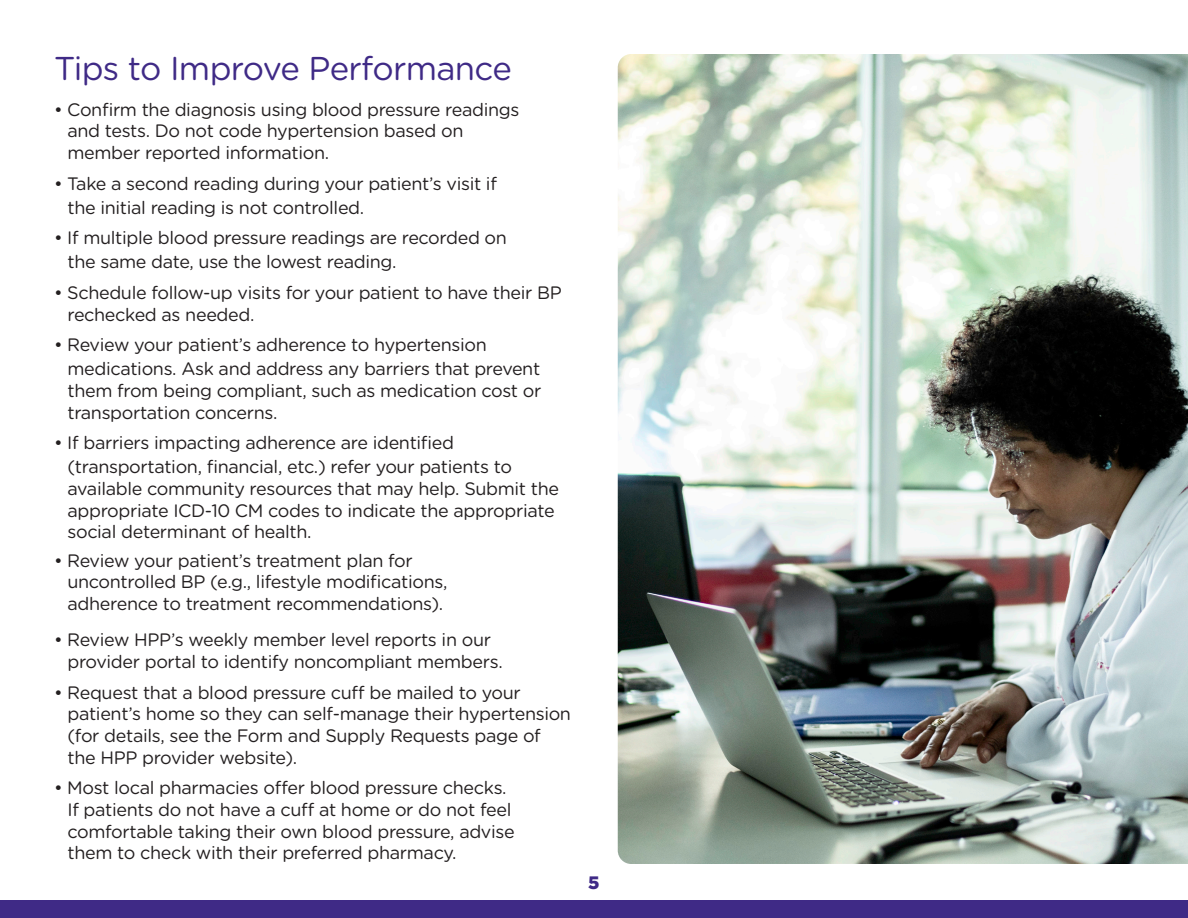
<style>
.page{position:relative;width:1188px;height:918px;background:#fff}
.page>*{position:absolute;margin:0;border:0;box-sizing:border-box;transform-origin:0 0}
.t1{font:33px "Gotham Rounded";letter-spacing:-.02em;color:#3f2a86}
.t2{font:18px/21.6px "Gotham Rounded";letter-spacing:-.02em;color:#231f20}
.t3{font:900 18px "Gotham";color:#3f2a86}
</style>
<div class="page">
<img style="left:618px;top:54px;width:570px;height:810px">
<div style="left:0;top:900px;width:1188px;height:18px;background:#3f2a86"></div>
<p class="t1" style="left:54px;top:46px;width:459px">Tips to Improve Performance</p>
<p class="t2" style="left:68px;top:98px;width:453px;text-indent:-14px">• Confirm the diagnosis using blood pressure readings and tests. Do not code hypertension based on member reported information.</p>
<p class="t2" style="left:68px;top:170px;width:431px;line-height:24px;text-indent:-14px">• Take a second reading during your patient’s visit if the initial reading is not controlled.</p>
<p class="t2" style="left:68px;top:225px;width:441px;line-height:24px;text-indent:-14px">• If multiple blood pressure readings are recorded on the same date, use the lowest reading.</p>
<p class="t2" style="left:68px;top:281px;width:496px;text-indent:-14px">• Schedule follow-up visits for your patient to have their BP rechecked as needed.</p>
<p class="t2" style="left:68px;top:332px;width:474px;line-height:24px;text-indent:-14px">• Review your patient’s adherence to hypertension medications. Ask and address any barriers that prevent</p>
<p class="t2" style="left:68px;top:379px;width:475px">them from being compliant, such as medication cost or transportation concerns.</p>
<p class="t2" style="left:68px;top:430px;width:446px;line-height:24px;text-indent:-14px">• If barriers impacting adherence are identified (transportation, financial, etc.) refer your patients to</p>
<p class="t2" style="left:68px;top:477px;width:493px">available community resources that may help. Submit the appropriate ICD-10 CM codes to indicate the appropriate social determinant of health.</p>
<p class="t2" style="left:68px;top:549px;width:381px;text-indent:-14px">• Review your patient’s treatment plan for uncontrolled BP (e.g., lifestyle modifications, adherence to treatment recommendations).</p>
<p class="t2" style="left:68px;top:629px;width:437px;text-indent:-14px">• Review HPP’s weekly member level reports in our provider portal to identify noncompliant members.</p>
<p class="t2" style="left:68px;top:681px;width:505px;text-indent:-14px">• Request that a blood pressure cuff be mailed to your patient’s home so they can self-manage their hypertension (for details, see the Form and Supply Requests page of the HPP provider website).</p>
<p class="t2" style="left:68px;top:776px;width:449px;text-indent:-14px">• Most local pharmacies offer blood pressure checks.<br>If patients do not have a cuff at home or do not feel comfortable taking their own blood pressure, advise them to check with their preferred pharmacy.</p>
<p class="t3" style="left:588px;top:870px;width:13px">5</p>
</div>
